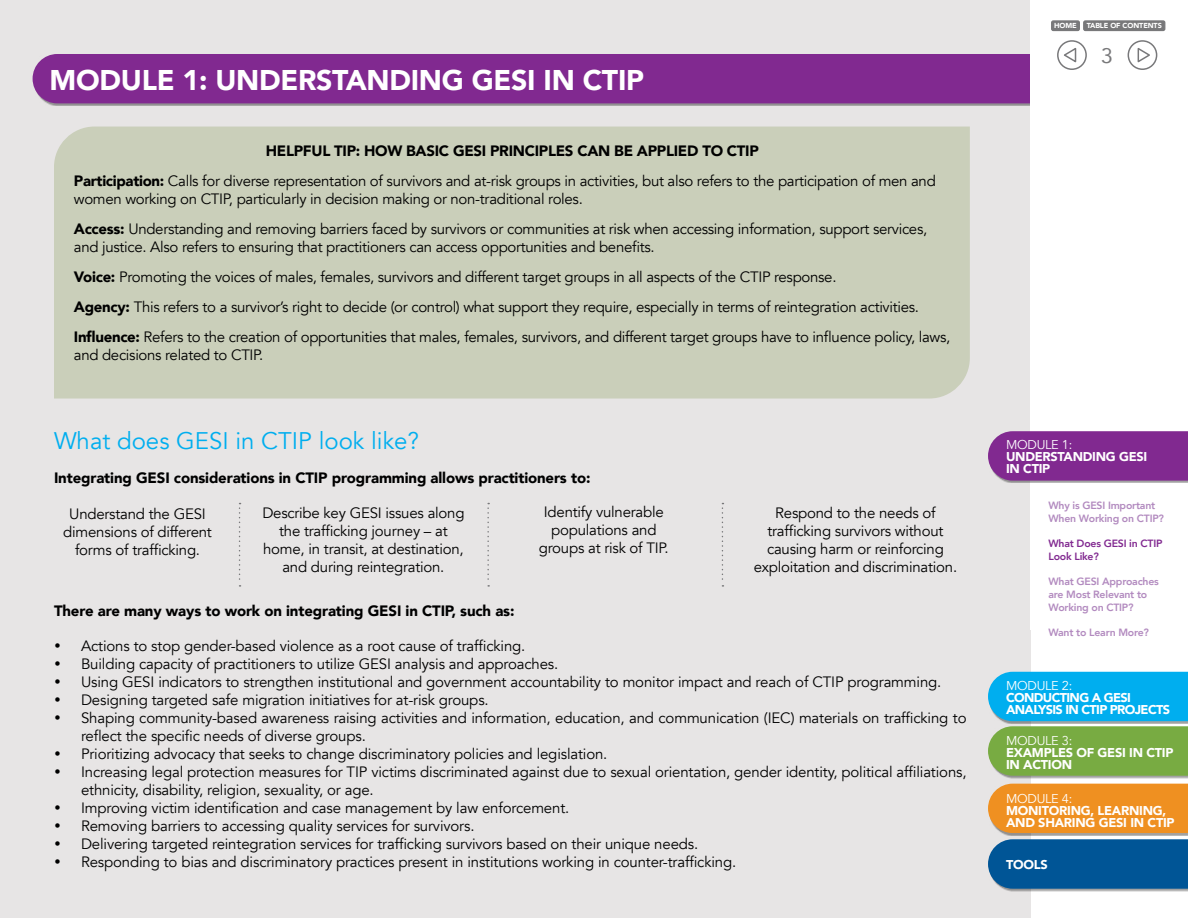
<style>
.page{position:relative;width:1188px;height:918px;background:#fff}
.page>*{position:absolute;margin:0;border:0;box-sizing:border-box;transform-origin:0 0}
.t1{font:900 28.5px "Avenir";letter-spacing:-.01em;color:#fff}
.t2{font:24px "Avenir";color:#00aeef}
.t3{font:21px "Avenir";color:#78787a}
.t4{font:15px/18px "Avenir";letter-spacing:-.015em;color:#000}
.t5{font:900 15px "Avenir";letter-spacing:-.01em;color:#000}
.t6{font:900 12.75px/12px "Avenir";letter-spacing:-.02em;color:#fff}
.t7{font:900 12.75px/12px "Avenir";letter-spacing:-.05em;color:#fff}
.t8{font:12.75px "Avenir";letter-spacing:-.02em;color:#fff}
.t9{font:800 10.5px/12.8px "Avenir";letter-spacing:-.02em;color:#b28abf}
.t10{font:800 10.5px/12.8px "Avenir";letter-spacing:-.02em;color:#812990}
.t11{font:900 7.2px "Avenir";letter-spacing:-.01em;color:#fff}
.s1{font-weight:900}
</style>
<div class="page">
<div style="left:0;top:0;width:1030px;height:918px;background:#e7e5e5"></div>
<div style="left:34px;top:55px;width:1154px;height:51px;background:#000;opacity:.37"></div>
<div style="left:33px;top:54px;width:997px;height:49px;background:#812990"></div>
<div style="left:54px;top:127px;width:916px;height:272px;background:#cacfba"></div>
<div style="left:1030px;top:0;width:158px;height:630px;background:#fff"></div>
<div style="left:1128px;top:40px;width:29px;height:30px;border:2px solid #78787a;border-radius:50%"></div>
<svg style="left:1137px;top:46px;width:15px;height:18px"></svg>
<div style="left:1057px;top:40px;width:30px;height:30px;border:2px solid #78787a;border-radius:50%"></div>
<svg style="left:1062px;top:48px;width:15px;height:16px"></svg>
<svg style="left:239px;top:503px;width:2px;height:84px"></svg>
<svg style="left:487px;top:503px;width:2px;height:84px"></svg>
<svg style="left:722px;top:503px;width:1px;height:84px"></svg>
<div style="left:990px;top:728px;width:198px;height:50px;background:#000;opacity:.37"></div>
<svg style="left:988px;top:672px;width:200px;height:104px;background:#49af9d"></svg>
<div style="left:990px;top:433px;width:198px;height:50px;background:#000;opacity:.37"></div>
<div style="left:988px;top:431px;width:200px;height:50px;background:#812990"></div>
<div style="left:990px;top:785px;width:198px;height:51px;background:#000;opacity:.37"></div>
<div style="left:988px;top:784px;width:200px;height:49px;background:#ef9021"></div>
<div style="left:990px;top:841px;width:198px;height:50px;background:#000;opacity:.37"></div>
<div style="left:988px;top:839px;width:200px;height:50px;background:#005596"></div>
<div style="left:1084px;top:21px;width:81px;height:9px;background:#78787a;border-radius:2px"></div>
<div style="left:1083px;top:20px;width:82px;height:11px;border:1px solid #78787a;border-radius:2px"></div>
<div style="left:1052px;top:21px;width:27px;height:9px;background:#78787a;border-radius:2px"></div>
<div style="left:1051px;top:20px;width:29px;height:11px;border:1px solid #78787a;border-radius:2px"></div>
<h1 class="t1" style="left:50px;top:56px;width:596px">MODULE 1: UNDERSTANDING GESI IN CTIP</h1>
<p class="t4" style="left:74px;top:136px;width:863px;line-height:30px;text-indent:192px"><span class="s1">HELPFUL TIP: HOW BASIC GESI PRINCIPLES CAN BE APPLIED TO CTIP<br>Participation:</span> Calls for diverse representation of survivors and at-risk groups in activities, but also refers to the participation of men and</p>
<p class="t4" style="left:74px;top:184px;width:855px;line-height:30px">women working on CTIP, particularly in decision making or non-traditional roles.<br><span class="s1">Access:</span> Understanding and removing barriers faced by survivors or communities at risk when accessing information, support services,</p>
<p class="t4" style="left:74px;top:232px;width:878px;line-height:30px">and justice. Also refers to ensuring that practitioners can access opportunities and benefits.<br><span class="s1">Voice:</span> Promoting the voices of males, females, survivors and different target groups in all aspects of the CTIP response.<br><span class="s1">Agency:</span> This refers to a survivor’s right to decide (or control) what support they require, especially in terms of reintegration activities.<br><span class="s1">Influence:</span> Refers to the creation of opportunities that males, females, survivors, and different target groups have to influence policy, laws,</p>
<p class="t4" style="left:74px;top:346px;width:191px">and decisions related to CTIP.</p>
<h2 class="t2" style="left:54px;top:426px;width:367px">What does GESI in CTIP look like?</h2>
<p class="t5" style="left:54px;top:465px;width:538px">Integrating GESI considerations in CTIP programming allows practitioners to:</p>
<p class="t4" style="left:63px;top:505px;width:150px;text-align:center">Understand the GESI dimensions of different forms of trafficking.</p>
<p class="t4" style="left:262px;top:504px;width:204px;text-align:center">Describe key GESI issues along the trafficking journey – at home, in transit, at destination, and during reintegration.</p>
<p class="t4" style="left:539px;top:504px;width:131px;text-align:center">Identify vulnerable populations and groups at risk of TIP.</p>
<p class="t4" style="left:754px;top:504px;width:205px;text-align:center">Respond to the needs of trafficking survivors without causing harm or reinforcing exploitation and discrimination.</p>
<p class="t5" style="left:54px;top:598px;width:462px">There are many ways to work on integrating GESI in CTIP, such as:</p>
<p class="t4" style="left:81px;top:637px;width:887px">Actions to stop gender-based violence as a root cause of trafficking.<br>Building capacity of practitioners to utilize GESI analysis and approaches.<br>Using GESI indicators to strengthen institutional and government accountability to monitor impact and reach of CTIP programming.<br>Designing targeted safe migration initiatives for at-risk groups.<br>Shaping community-based awareness raising activities and information, education, and communication (IEC) materials on trafficking to reflect the specific needs of diverse groups.<br>Prioritizing advocacy that seeks to change discriminatory policies and legislation.<br>Increasing legal protection measures for TIP victims discriminated against due to sexual orientation, gender identity, political affiliations, ethnicity, disability, religion, sexuality, or age.<br>Improving victim identification and case management by law enforcement.<br>Removing barriers to accessing quality services for survivors.<br>Delivering targeted reintegration services for trafficking survivors based on their unique needs.<br>Responding to bias and discriminatory practices present in institutions working in counter-trafficking.</p>
<p class="t11" style="left:1054px;top:20px;width:24px">HOME</p>
<p class="t11" style="left:1087px;top:20px;width:77px">TABLE OF CONTENTS</p>
<h3 class="t3" style="left:1101px;top:39px;width:13px">3</h3>
<p class="t8" style="left:1006px;top:437px;width:68px">MODULE 1:</p>
<p class="t6" style="left:1006px;top:450px;width:143px">UNDERSTANDING GESI<br>IN CTIP</p>
<p class="t9" style="left:1048px;top:499px;width:117px">Why is GESI Important<br>When Working on CTIP?</p>
<p class="t10" style="left:1048px;top:537px;width:115px">What Does GESI in CTIP<br>Look Like?</p>
<p class="t9" style="left:1048px;top:575px;width:112px">What GESI Approaches are Most Relevant to<br>Working on CTIP?</p>
<p class="t9" style="left:1048px;top:626px;width:102px">Want to Learn More?</p>
<p class="t8" style="left:1006px;top:678px;width:68px">MODULE 2:</p>
<p class="t7" style="left:1006px;top:692px;width:166px">CONDUCTING A GESI<br>ANALYSIS IN CTIP PROJECTS</p>
<p class="t8" style="left:1006px;top:733px;width:68px">MODULE 3:</p>
<p class="t6" style="left:1006px;top:746px;width:169px">EXAMPLES OF GESI IN CTIP<br>IN ACTION</p>
<p class="t8" style="left:1006px;top:791px;width:68px">MODULE 4:</p>
<p class="t6" style="left:1006px;top:804px;width:170px">MONITORING, LEARNING,<br>AND SHARING GESI IN CTIP</p>
<p class="t6" style="left:1006px;top:858px;width:43px">TOOLS</p>
</div>
